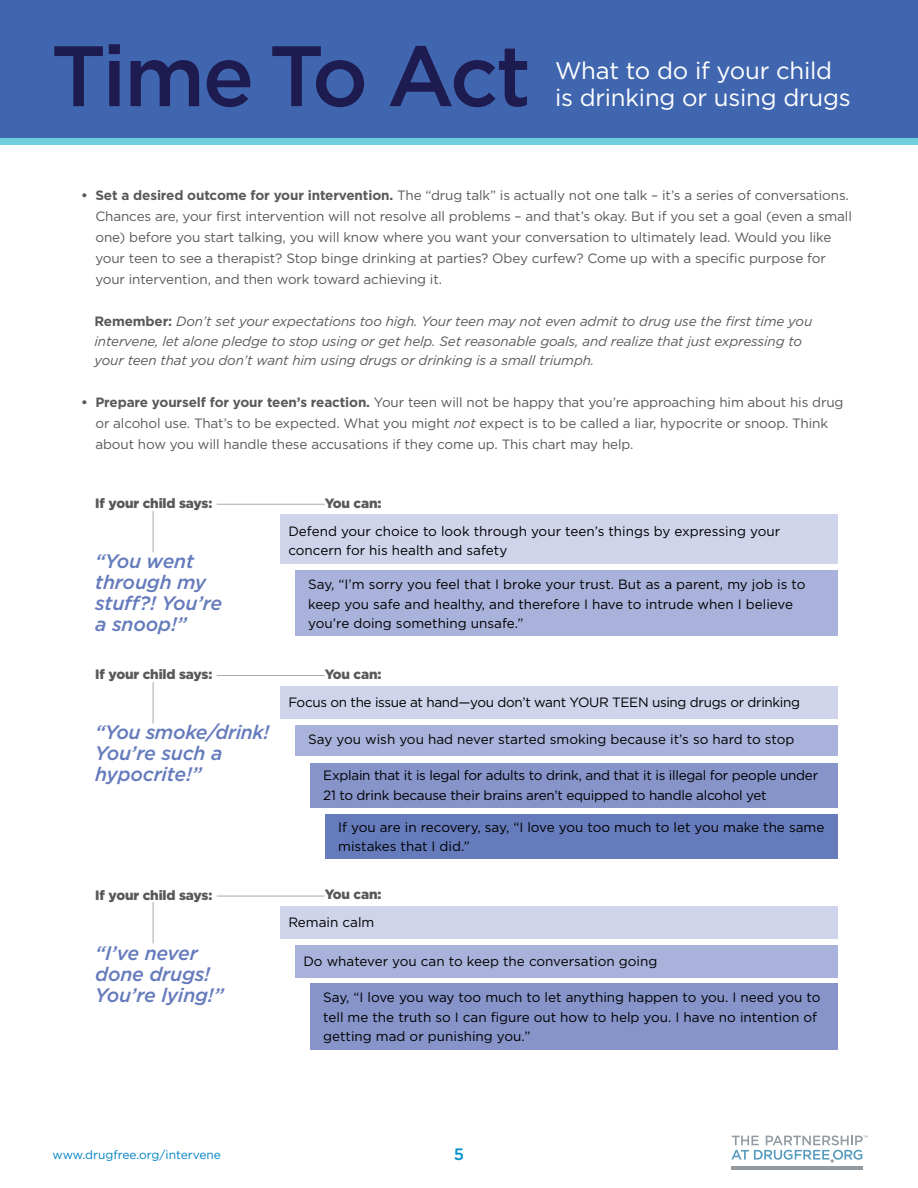
<style>
.page{position:relative;width:918px;height:1188px;background:#fff}
.page>*{position:absolute;margin:0;border:0;box-sizing:border-box;transform-origin:0 0}
.t1{font:500 85.5px "Gotham";letter-spacing:-.04em;color:#1d1b4f}
.t2{font:24px/27px "Gotham";letter-spacing:-.01em;color:#fff}
.t3{font:italic 500 19.5px/21px "Gotham";letter-spacing:-.01em;color:#657bbc}
.t4{font:500 16.5px "Gotham";color:#0091cd}
.t5{font:13.5px/21px "Gotham";letter-spacing:-.01em;color:#58595b}
.t6{font:13.5px/19.5px "Gotham";color:#000}
.t7{font:italic 13.5px/19.5px "Gotham";letter-spacing:-.01em;color:#58595b}
.t8{font:13.5px/19.5px "Gotham";letter-spacing:-.02em;color:#000}
.t9{font:900 13.5px "Gotham";letter-spacing:-.01em;color:#58595b}
.t10{font:13.5px "Gotham";letter-spacing:-.025em;color:#000}
.t11{font:12px "Gotham";color:#0081c4}
.s1{font-weight:700}
.s2{font-weight:700;font-style:normal}
.s3{font-style:italic}
</style>
<div class="page">
<div style="left:0;top:0;width:918px;height:140px;background:#4166b0"></div>
<div style="left:0;top:138px;width:918px;height:7px;background:#6fcddd"></div>
<hr style="left:731px;top:1166px;width:131px;height:4px;background:#949ca1">
<svg style="left:731px;top:1135px;width:137px;height:28px"></svg>
<div style="left:280px;top:906px;width:558px;height:32px;background:#d0d4eb"></div>
<div style="left:310px;top:984px;width:528px;height:66px;background:#8694ca"></div>
<div style="left:296px;top:945px;width:542px;height:32px;background:#a9b2da"></div>
<div style="left:280px;top:515px;width:558px;height:49px;background:#d0d4eb"></div>
<div style="left:296px;top:570px;width:542px;height:66px;background:#a9b2da"></div>
<div style="left:326px;top:814px;width:512px;height:45px;background:#657bbc"></div>
<div style="left:310px;top:763px;width:528px;height:44px;background:#8694ca"></div>
<div style="left:296px;top:725px;width:542px;height:31px;background:#a9b2da"></div>
<div style="left:280px;top:686px;width:558px;height:32px;background:#d0d4eb"></div>
<hr style="left:217px;top:504px;width:108px;height:1px;background:#a7a9ac">
<hr style="left:153px;top:511px;width:1px;height:41px;background:#a7a9ac">
<hr style="left:153px;top:682px;width:1px;height:41px;background:#a7a9ac">
<hr style="left:153px;top:902px;width:1px;height:41px;background:#a7a9ac">
<hr style="left:217px;top:675px;width:108px;height:1px;background:#a7a9ac">
<hr style="left:217px;top:896px;width:108px;height:1px;background:#a7a9ac">
<h1 class="t1" style="left:51px;top:27px;width:482px">Time To Act</h1>
<h2 class="t2" style="left:555px;top:56px;width:297px">What to do if your child is drinking or using drugs</h2>
<p class="t5" style="left:95px;top:185px;width:758px;text-indent:-14px"><span class="s1">• Set a desired outcome for your intervention.</span> The “drug talk” is actually not one talk – it’s a series of conversations.<br>Chances are, your first intervention will not resolve all problems – and that’s okay. But if you set a goal (even a small one) before you start talking, you will know where you want your conversation to ultimately lead. Would you like your teen to see a therapist? Stop binge drinking at parties? Obey curfew? Come up with a specific purpose for your intervention, and then work toward achieving it.</p>
<p class="t7" style="left:94px;top:312px;width:719px"><span class="s2">Remember:</span> Don’t set your expectations too high. Your teen may not even admit to drug use the first time you intervene, let alone pledge to stop using or get help. Set reasonable goals, and realize that just expressing to your teen that you don’t want him using drugs or drinking is a small triumph.</p>
<p class="t5" style="left:95px;top:392px;width:750px;text-indent:-14px"><span class="s1">• Prepare yourself for your teen’s reaction.</span> Your teen will not be happy that you’re approaching him about his drug or alcohol use. That’s to be expected. What you might <span class="s3">not</span> expect is to be called a liar, hypocrite or snoop. Think about how you will handle these accusations if they come up. This chart may help.</p>
<p class="t9" style="left:95px;top:496px;width:119px">If your child says:</p>
<p class="t9" style="left:325px;top:496px;width:58px">You can:</p>
<h3 class="t3" style="left:95px;top:550px;width:129px">“You went through my stuff?! You’re a snoop!”</h3>
<p class="t9" style="left:95px;top:666px;width:119px">If your child says:</p>
<h3 class="t3" style="left:95px;top:722px;width:176px">“You smoke/drink!<br>You’re such a hypocrite!”</h3>
<p class="t9" style="left:95px;top:887px;width:119px">If your child says:</p>
<h3 class="t3" style="left:95px;top:942px;width:130px">“I’ve never done drugs!<br>You’re lying!”</h3>
<p class="t6" style="left:288px;top:521px;width:493px">Defend your choice to look through your teen’s things by expressing your concern for his health and safety</p>
<p class="t6" style="left:308px;top:574px;width:499px">Say, “I’m sorry you feel that I broke your trust. But as a parent, my job is to keep you safe and healthy, and therefore I have to intrude when I believe you’re doing something unsafe.”</p>
<p class="t9" style="left:325px;top:666px;width:58px">You can:</p>
<p class="t10" style="left:288px;top:694px;width:513px">Focus on the issue at hand—you don’t want YOUR TEEN using drugs or drinking</p>
<p class="t6" style="left:308px;top:729px;width:488px">Say you wish you had never started smoking because it’s so hard to stop</p>
<p class="t8" style="left:323px;top:765px;width:496px">Explain that it is legal for adults to drink, and that it is illegal for people under<br>21 to drink because their brains aren’t equipped to handle alcohol yet</p>
<p class="t6" style="left:338px;top:817px;width:488px">If you are in recovery, say, “I love you too much to let you make the same mistakes that I did.”</p>
<p class="t9" style="left:325px;top:887px;width:58px">You can:</p>
<p class="t6" style="left:288px;top:912px;width:88px">Remain calm</p>
<p class="t6" style="left:303px;top:951px;width:356px">Do whatever you can to keep the conversation going</p>
<p class="t6" style="left:323px;top:988px;width:499px">Say, “I love you way too much to let anything happen to you. I need you to tell me the truth so I can figure out how to help you. I have no intention of getting mad or punishing you.”</p>
<p class="t11" style="left:52px;top:1148px;width:170px">www.drugfree.org/intervene</p>
<p class="t4" style="left:454px;top:1145px;width:12px">5</p>
</div>
